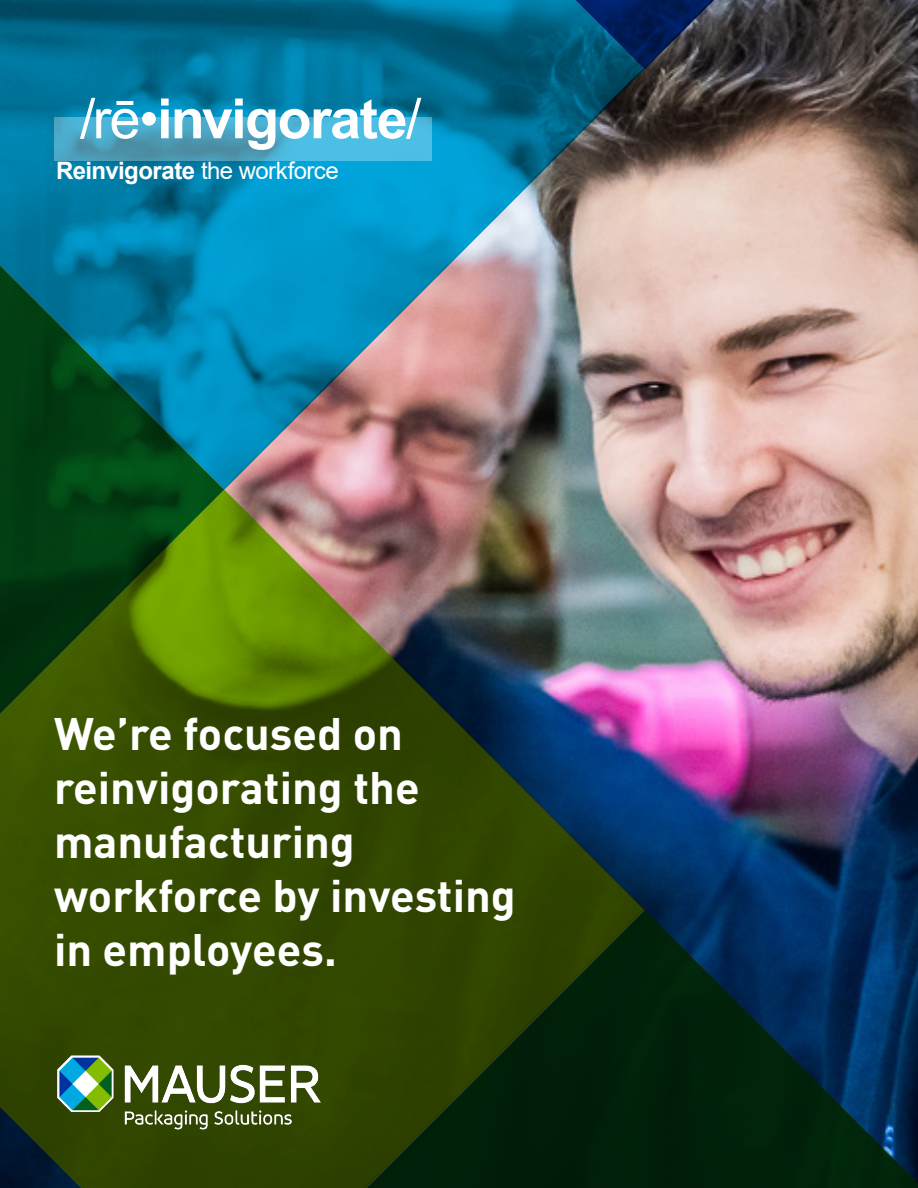
<style>
.page{position:relative;width:918px;height:1188px;background:#fff}
.page>*{position:absolute;margin:0;border:0;box-sizing:border-box;transform-origin:0 0}
.Bullet_Level_2{font:700 55.5px "Arial";letter-spacing:-.025em;color:#fff}
.Pull_Quote{font:700 45px/54px "DINOT";color:#fff}
.Bullet_Level_2-2{font:700 24px "Arial";letter-spacing:-.02em;color:#fff}
.s1{font-weight:400}
</style>
<div class="page">
<img style="left:645px;top:69px;width:273px;height:840px">
<img style="left:0;top:490px;width:645px;height:698px">
<img style="left:0;top:0;width:645px;height:490px">
<svg style="left:224px;top:0;width:694px;height:69px;background:#144e67"></svg>
<svg style="left:0;top:69px;width:224px;height:841px;background:#195f3d"></svg>
<svg style="left:224px;top:910px;width:694px;height:278px;background:#123016"></svg>
<img style="left:54px;top:1051px;width:271px;height:83px">
<svg style="left:54px;top:117px;width:378px;height:44px;background:#4caccc"></svg>
<p class="Bullet_Level_2" style="left:80px;top:80px;width:343px"><span class="s1">/rē•</span>invigorate<span class="s1">/</span></p>
<p class="Bullet_Level_2-2" style="left:56px;top:154px;width:284px">Reinvigorate <span class="s1">the workforce</span></p>
<p class="Pull_Quote" style="left:54px;top:702px;width:463px">We’re focused on reinvigorating the manufacturing workforce by investing in employees.</p>
</div>
